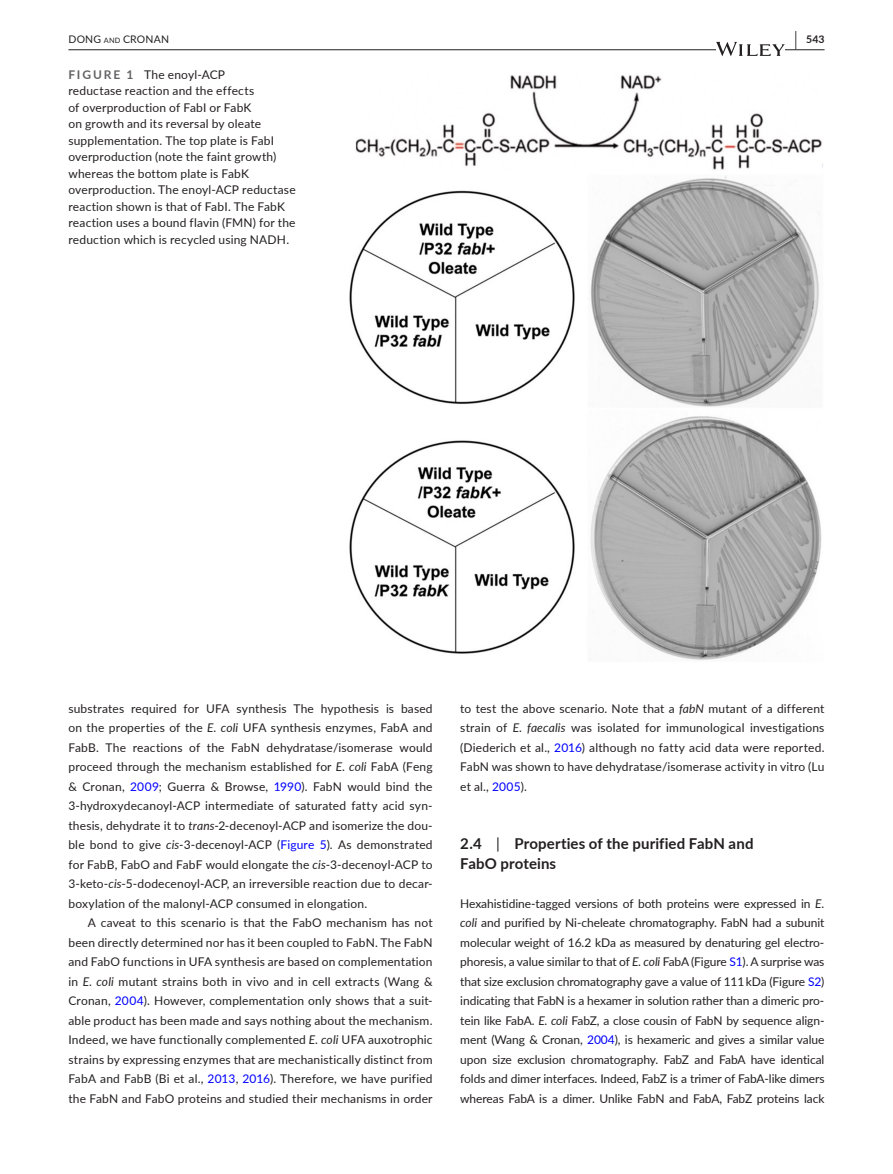
<style>
.page{position:relative;width:893px;height:1174px;background:#fff}
.page>*{position:absolute;margin:0;border:0;box-sizing:border-box;transform-origin:0 0}
.t1{font:700 15px/19.5px "Lato";letter-spacing:.005em;color:#231f20}
.t2{font:12px/19.5px "Lato";letter-spacing:.015em;color:#231f20;text-align:justify}
.t3{font:10.5px "Lato";letter-spacing:.02em;color:#231f20}
.t4{font:700 10.5px "Lato";color:#231f20}
.s1{font-size:7.35px}
.s2{font-size:19.5px}
.s3{font-weight:700;color:#636366}
.s4{font-style:italic}
.s5{color:#00f}
.s6{font-weight:400}
</style>
<div class="page">
<hr style="left:68px;top:49px;width:756px;height:1px;background:#231f20">
<svg style="left:716px;top:42px;width:69px;height:14px"></svg>
<img style="left:349px;top:75px;width:474px;height:585px">
<p class="t3" style="left:68px;top:31px;width:102px">DONG <span class="s1">and</span> CRONAN</p>
<p class="t4" style="left:795px;top:31px;width:31px"><span class="s2">|</span> 543</p>
<p class="t2" style="left:68px;top:66px;width:229px;line-height:16.5px;text-align:left"><span class="s3">FIGURE 1</span> The enoyl-ACP<br>reductase reaction and the effects<br>of overproduction of FabI or FabK<br>on growth and its reversal by oleate supplementation. The top plate is FabI overproduction (note the faint growth) whereas the bottom plate is FabK overproduction. The enoyl-ACP reductase reaction shown is that of FabI. The FabK reaction uses a bound flavin (FMN) for the reduction which is recycled using NADH.</p>
<p class="t2" style="left:68px;top:698px;width:366px">substrates required for UFA synthesis The hypothesis is based on the properties of the <span class="s4">E. coli</span> UFA synthesis enzymes, FabA and FabB. The reactions of the FabN dehydratase/isomerase would proceed through the mechanism established for <span class="s4">E. coli</span> FabA (Feng &amp; Cronan, <span class="s5">2009</span>; Guerra &amp; Browse, <span class="s5">1990</span>). FabN would bind the 3-hydroxydecanoyl-ACP intermediate of saturated fatty acid syn&shy;thesis, dehydrate it to <span class="s4">trans</span>-2-decenoyl-ACP and isomerize the dou&shy;ble bond to give <span class="s4">cis</span>-3-decenoyl-ACP (<span class="s5">Figure 5</span>). As demonstrated for FabB, FabO and FabF would elongate the <span class="s4">cis</span>-3-decenoyl-ACP to 3-keto-<span class="s4">cis</span>-5-dodecenoyl-ACP, an irreversible reaction due to decar&shy;boxylation of the malonyl-ACP consumed in elongation.</p>
<p class="t2" style="left:68px;top:912px;width:366px;text-indent:20px">A caveat to this scenario is that the FabO mechanism has not been directly determined nor has it been coupled to FabN. The FabN and FabO functions in UFA synthesis are based on complementation in <span class="s4">E. coli</span> mutant strains both in vivo and in cell extracts (Wang &amp; Cronan, <span class="s5">2004</span>). However, complementation only shows that a suit&shy;able product has been made and says nothing about the mechanism.<br>Indeed, we have functionally complemented <span class="s4">E. coli</span> UFA auxotrophic strains by expressing enzymes that are mechanistically distinct from FabA and FabB (Bi et al., <span class="s5">2013</span>, <span class="s5">2016</span>). Therefore, we have purified the FabN and FabO proteins and studied their mechanisms in order</p>
<p class="t2" style="left:460px;top:698px;width:366px">to test the above scenario. Note that a <span class="s4">fabN</span> mutant of a different strain of <span class="s4">E. faecalis</span> was isolated for immunological investigations (Diederich et al., <span class="s5">2016</span>) although no fatty acid data were reported.<br>FabN was shown to have dehydratase/isomerase activity in vitro (Lu et al., <span class="s5">2005</span>).</p>
<p class="t1" style="left:460px;top:833px;width:295px">2.4 <span class="s6">|</span> Properties of the purified FabN and<br>FabO proteins</p>
<p class="t2" style="left:460px;top:893px;width:366px">Hexahistidine-tagged versions of both proteins were expressed in <span class="s4">E. coli</span> and purified by Ni-cheleate chromatography. FabN had a subunit molecular weight of 16.2 kDa as measured by denaturing gel electro&shy;phoresis, a value similar to that of <span class="s4">E. coli</span> FabA (Figure <span class="s5">S1</span>). A surprise was that size exclusion chromatography gave a value of 111 kDa (Figure <span class="s5">S2</span>) indicating that FabN is a hexamer in solution rather than a dimeric pro&shy;tein like FabA. <span class="s4">E. coli</span> FabZ, a close cousin of FabN by sequence align&shy;ment (Wang &amp; Cronan, <span class="s5">2004</span>), is hexameric and gives a similar value upon size exclusion chromatography. FabZ and FabA have identical folds and dimer interfaces. Indeed, FabZ is a trimer of FabA-like dimers whereas FabA is a dimer. Unlike FabN and FabA, FabZ proteins lack</p>
</div>
